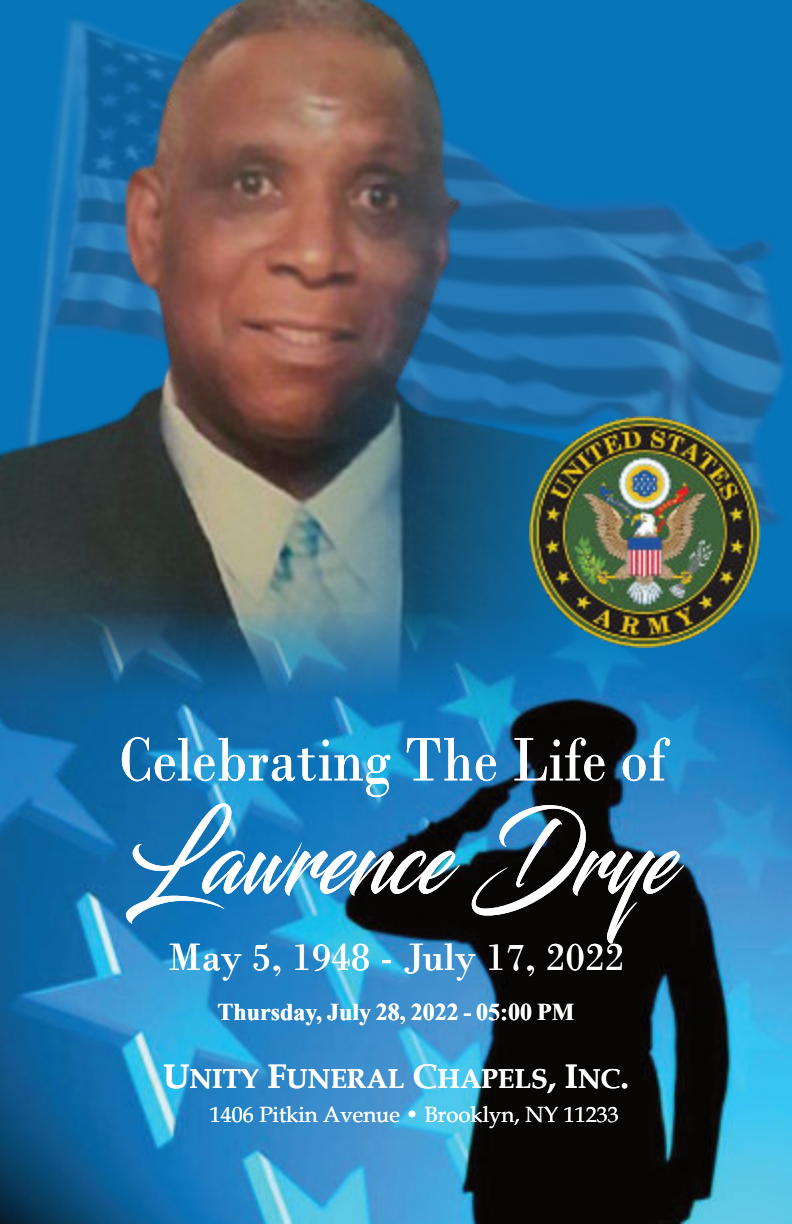
<style>
.page{position:relative;width:792px;height:1224px;background:#fff}
.page>*{position:absolute;margin:0;border:0;box-sizing:border-box;transform-origin:0 0}
.t1{font:107.8px "Blacksword";color:#fff;scale:.79 1}
.t2{font:64.4px "Bodoni";color:#fff;scale:.88 1}
.t3{font:40px "Bodoni";color:#fff}
.t4{font:700 27.2px "Book Antiqua";color:#fff}
.t5{font:700 24px "Times New Roman";color:#fff}
.t6{font:22px "Book Antiqua";color:#fff}
.s1{font-size:34px}
</style>
<div class="page">
<img style="left:620px;top:11px;width:172px;height:579px">
<img style="left:0;top:0;width:620px;height:612px">
<img style="left:0;top:612px;width:792px;height:612px">
<img style="left:529px;top:416px;width:231px;height:231px">
<h2 class="t2" style="left:119px;top:738px;width:624px">Celebrating The Life of</h2>
<h1 class="t1" style="left:125px;top:796px;width:697px">Lawrence Drye</h1>
<h3 class="t3" style="left:168px;top:944px;width:458px">May 5, 1948 - July 17, 2022</h3>
<p class="t5" style="left:218px;top:1004px;width:358px">Thursday, July 28, 2022 - 05:00 PM</p>
<p class="t4" style="left:163px;top:1068px;width:467px"><span class="s1">U</span>NITY <span class="s1">F</span>UNERAL <span class="s1">C</span>HAPELS<span class="s1">, I</span>NC<span class="s1">.</span></p>
<p class="t6" style="left:210px;top:1106px;width:411px">1406 Pitkin Avenue • Brooklyn, NY 11233</p>
</div>
